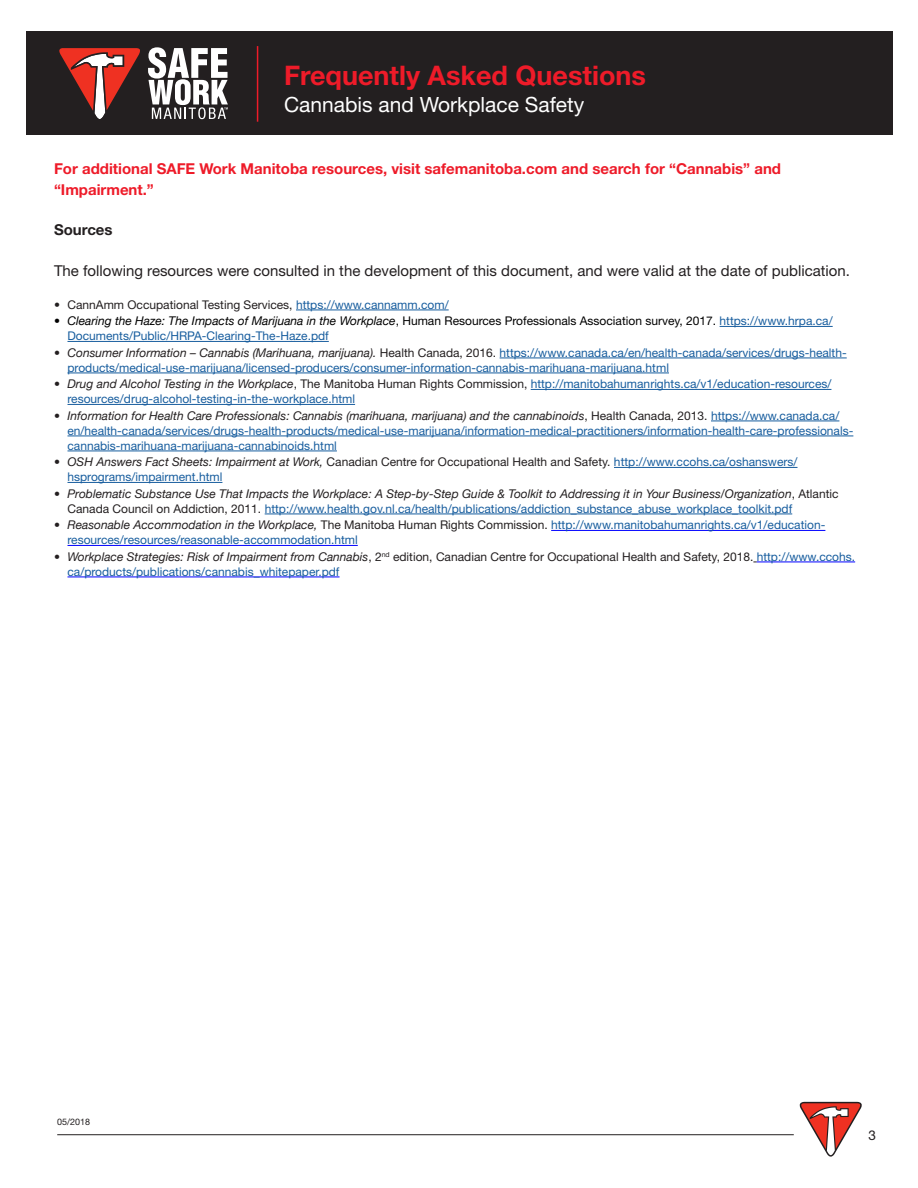
<style>
.page{position:relative;width:918px;height:1188px;background:#fff}
.page>*{position:absolute;margin:0;border:0;box-sizing:border-box;transform-origin:0 0}
.t1{font:700 27px "Helvetica Neue";color:#ee1b29}
.t2{font:21px "Helvetica Neue";color:#fff}
.t3{font:15px "Helvetica Neue";color:#231f20}
.t4{font:700 15px/21px "Helvetica Neue";color:#ee1b29}
.t5{font:700 15px "Helvetica Neue";color:#231f20}
.t6{font:13.5px "Helvetica Neue";color:#231f20}
.t7{font:12px/15px "Helvetica Neue";color:#175d9e}
.t8{font:italic 12px/15px "Helvetica Neue";color:#231f20}
.t9{font:12px "Helvetica Neue";color:#231f20}
.t10{font:9px "Helvetica Neue";color:#231f20}
.s1{color:#175d9e}
.s2{font-style:italic;color:#000}
.s3{color:#000}
.s4{font-style:italic;color:#231f20}
.s5{color:#231f20}
.s6{font-style:normal}
.s7{font-style:normal;color:#175d9e}
</style>
<div class="page">
<div style="left:26px;top:31px;width:866px;height:104px;background:#231f20"></div>
<svg style="left:59px;top:47px;width:169px;height:73px"></svg>
<hr style="left:57px;top:1134px;width:737px;height:1px;background:#231f20">
<hr style="left:257px;top:46px;width:1px;height:76px;background:#ee1b29">
<svg style="left:800px;top:1102px;width:62px;height:55px"></svg>
<hr style="left:296px;top:310px;width:153px;height:1px;background:#175d9e">
<hr style="left:720px;top:326px;width:113px;height:1px;background:#175d9e">
<hr style="left:68px;top:341px;width:261px;height:1px;background:#175d9e">
<hr style="left:500px;top:358px;width:347px;height:1px;background:#175d9e">
<hr style="left:68px;top:373px;width:601px;height:1px;background:#175d9e">
<hr style="left:531px;top:389px;width:300px;height:1px;background:#175d9e">
<hr style="left:68px;top:404px;width:287px;height:1px;background:#175d9e">
<hr style="left:711px;top:421px;width:128px;height:1px;background:#175d9e">
<hr style="left:68px;top:436px;width:785px;height:1px;background:#175d9e">
<hr style="left:68px;top:451px;width:269px;height:1px;background:#175d9e">
<hr style="left:614px;top:467px;width:184px;height:1px;background:#175d9e">
<hr style="left:68px;top:482px;width:154px;height:1px;background:#175d9e">
<hr style="left:265px;top:514px;width:527px;height:1px;background:#175d9e">
<hr style="left:551px;top:530px;width:274px;height:1px;background:#00f">
<hr style="left:68px;top:545px;width:290px;height:1px;background:#00f">
<hr style="left:757px;top:562px;width:98px;height:1px;background:#00f">
<hr style="left:68px;top:577px;width:272px;height:1px;background:#00f">
<h1 class="t1" style="left:284px;top:51px;width:364px">Frequently Asked Questions</h1>
<h2 class="t2" style="left:284px;top:92px;width:302px">Cannabis and Workplace Safety</h2>
<p class="t4" style="left:54px;top:157px;width:729px">For additional SAFE Work Manitoba resources, visit safemanitoba.com and search for “Cannabis” and “Impairment.”</p>
<p class="t5" style="left:54px;top:216px;width:60px">Sources</p>
<p class="t3" style="left:54px;top:261px;width:797px">The following resources were consulted in the development of this document, and were valid at the date of publication.</p>
<p class="t9" style="left:54px;top:297px;width:396px">• CannAmm Occupational Testing Services, <span class="s1">https://www.cannamm.com/</span></p>
<p class="t7" style="left:68px;top:313px;width:767px;text-indent:-14px"><span class="s2">• Clearing the Haze: The Impacts of Marijuana in the Workplace</span><span class="s3">, Human Resources Professionals Association survey, 2017.</span> https://www.hrpa.ca/<br>Documents/Public/HRPA-Clearing-The-Haze.pdf</p>
<p class="t7" style="left:68px;top:345px;width:781px;text-indent:-14px"><span class="s4">• Consumer Information – Cannabis (Marihuana, marijuana).</span> <span class="s5">Health Canada, 2016.</span> https://www.canada.ca/en/health-canada/services/drugs-health&shy;products/medical-use-marijuana/licensed-producers/consumer-information-cannabis-marihuana-marijuana.html</p>
<p class="t7" style="left:68px;top:376px;width:765px;text-indent:-14px"><span class="s4">• Drug and Alcohol Testing in the Workplace</span><span class="s5">, The Manitoba Human Rights Commission,</span> http://manitobahumanrights.ca/v1/education-resources/ resources/drug-alcohol-testing-in-the-workplace.html</p>
<p class="t7" style="left:68px;top:408px;width:787px;text-indent:-14px"><span class="s4">• Information for Health Care Professionals: Cannabis (marihuana, marijuana) and the cannabinoids</span><span class="s5">, Health Canada, 2013.</span> https://www.canada.ca/ en/health-canada/services/drugs-health-products/medical-use-marijuana/information-medical-practitioners/information-health-care-professionals&shy;cannabis-marihuana-marijuana-cannabinoids.html</p>
<p class="t7" style="left:68px;top:454px;width:732px;text-indent:-14px"><span class="s4">• OSH Answers Fact Sheets: Impairment at Work,</span> <span class="s5">Canadian Centre for Occupational Health and Safety.</span> http://www.ccohs.ca/oshanswers/ hsprograms/impairment.html</p>
<p class="t8" style="left:68px;top:485px;width:773px;text-indent:-14px">• Problematic Substance Use That Impacts the Workplace: A Step-by-Step Guide &amp; Toolkit to Addressing it in Your Business/Organization<span class="s6">, Atlantic<br>Canada Council on Addiction, 2011.</span> <span class="s7">http://www.health.gov.nl.ca/health/publications/addiction_substance_abuse_workplace_toolkit.pdf</span></p>
<p class="t7" style="left:68px;top:517px;width:759px;text-indent:-14px"><span class="s4">• Reasonable Accommodation in the Workplace,</span> <span class="s5">The Manitoba Human Rights Commission.</span> http://www.manitobahumanrights.ca/v1/education&shy;resources/resources/reasonable-accommodation.html</p>
<p class="t7" style="left:68px;top:549px;width:789px;text-indent:-14px"><span class="s4">• Workplace Strategies: Risk of Impairment from Cannabis</span><span class="s5">, 2</span><sup>nd</sup> <span class="s5">edition, Canadian Centre for Occupational Health and Safety, 2018.</span> http://www.ccohs. ca/products/publications/cannabis_whitepaper.pdf</p>
<p class="t10" style="left:57px;top:1116px;width:35px">05/2018</p>
<p class="t6" style="left:868px;top:1127px;width:9px">3</p>
</div>
